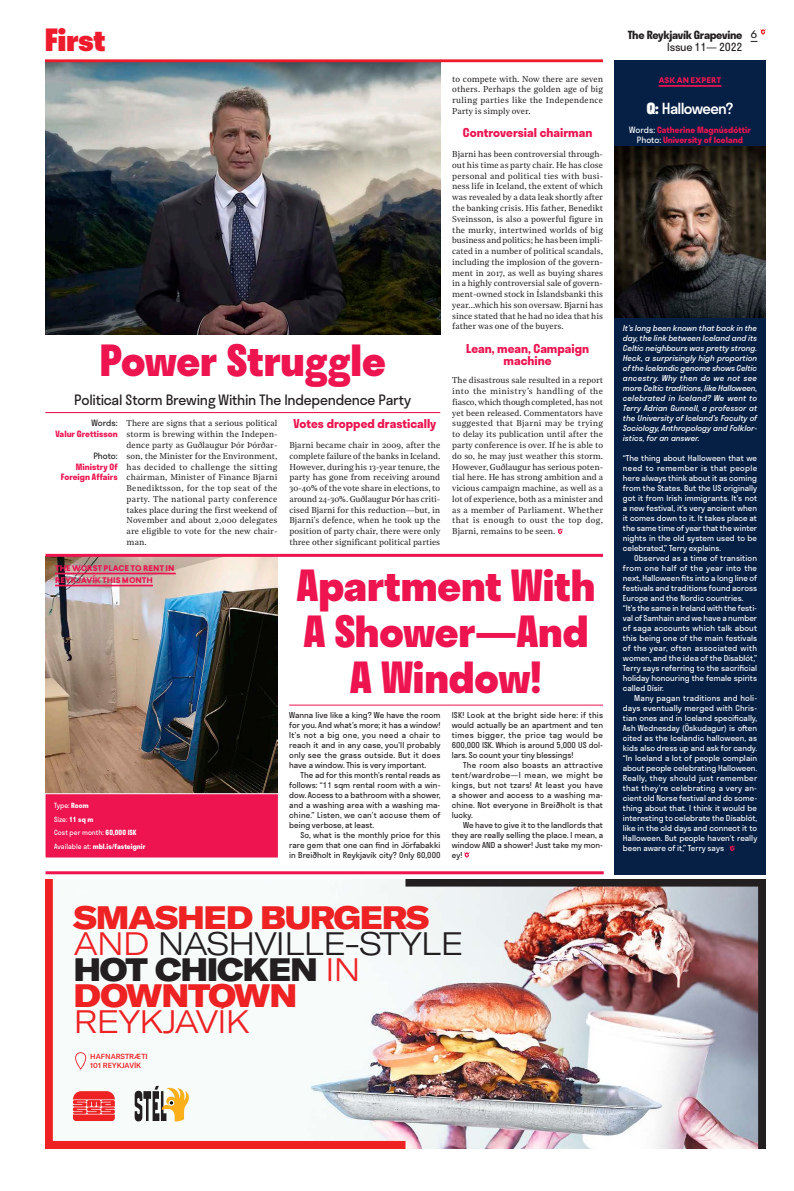
<style>
.page{position:relative;width:794px;height:1191px;background:#fff}
.page>*{position:absolute;margin:0;border:0;box-sizing:border-box;transform-origin:0 0}
.t1{font:800 42px/46px "Stratos";letter-spacing:-.005em;color:#ed1450;text-align:center}
.t2{font:900 expanded 32px/25.9px "GT America";letter-spacing:-.04em;color:#ee2123}
.t3{font:300 expanded 32px "GT America";letter-spacing:-.04em;color:#ee2123}
.t4{font:900 30px "Stratos";letter-spacing:-.005em;color:#ee1b2d}
.t5{font:500 15px "Stratos";letter-spacing:-.045em;color:#fff}
.t6{font:14px "Stratos";letter-spacing:-.015em;color:#231f20}
.t7{font:700 12px/12px "Stratos";color:#ed1450;text-align:center}
.t8{font:700 11px/12px "Stratos";letter-spacing:-.025em;color:#231f20}
.t9{font:900 9px/12px "Firme";letter-spacing:-.005em;color:#ed1450;scale:.95 1}
.t10{font:8.5px/10.8px "Noe Text";color:#231f20;text-align:justify}
.t11{font:700 8.5px/10px "Stratos";letter-spacing:.005em;color:#ed1450;text-align:center}
.t12{font:8.5px "Stratos";color:#231f20}
.t13{font:8px/10px "Stratos";color:#fff;text-align:justify}
.t14{font:8px/10px "Stratos";color:#231f20;text-align:justify}
.t15{font:italic 8px/10px "Stratos";color:#fff;text-align:justify}
.t16{font:500 7.3px/8.8px "GT America";color:#ee2123}
.t17{font:7px/13.7px "Stratos";letter-spacing:.01em;color:#fff;scale:.96 1}
.s1{font-family:"Firme";font-weight:500;font-size:12px}
.s2{font-weight:400}
.s3{font-weight:700}
.s4{font-weight:300}
.s5{font-weight:300;color:#231f20}
.s6{color:#231f20}
.s7{font-weight:900}
.s8{font-weight:400;color:#fff}
</style>
<div class="page">
<hr style="left:289px;top:705px;width:314px;height:1px;background:#ed1450">
<svg style="left:464px;top:851px;width:5px;height:6px"></svg>
<svg style="left:557px;top:528px;width:6px;height:6px"></svg>
<img style="left:45px;top:62px;width:395px;height:273px">
<div style="left:614px;top:60px;width:151px;height:814px;background:#051f45"></div>
<hr style="left:658px;top:85px;width:63px;height:2px;background:#ed1450">
<svg style="left:729px;top:845px;width:6px;height:6px"></svg>
<hr style="left:45px;top:412px;width:395px;height:1px;background:#ed1450">
<hr style="left:45px;top:59px;width:558px;height:3px;background:#ee1b2d">
<hr style="left:46px;top:871px;width:557px;height:3px;background:#ed1450">
<img style="left:614px;top:146px;width:151px;height:172px">
<svg style="left:760px;top:29px;width:5px;height:6px"></svg>
<img style="left:46px;top:557px;width:231px;height:235px">
<hr style="left:46px;top:554px;width:557px;height:3px;background:#ed1450">
<hr style="left:55px;top:572px;width:121px;height:2px;background:#ed1450">
<hr style="left:55px;top:584px;width:98px;height:2px;background:#ed1450">
<div style="left:45px;top:792px;width:233px;height:66px;background:#ed1450"></div>
<img style="left:405px;top:879px;width:360px;height:269px">
<svg style="left:45px;top:879px;width:360px;height:269px"></svg>
<svg style="left:75px;top:1052px;width:11px;height:17px"></svg>
<h3 class="t4" style="left:45px;top:16px;width:62px">First</h3>
<p class="t8" style="left:667px;top:28px;width:92px;text-indent:-39px">The Reykjavík Grapevine <span class="s1">6<br></span><span class="s2">Issue 11— 2022</span></p>
<h1 class="t1" style="left:100px;top:336px;width:287px">Power Struggle</h1>
<h3 class="t6" style="left:74px;top:388px;width:338px">Political Storm Brewing Within The Independence Party</h3>
<p class="t12" style="left:92px;top:416px;width:28px">Words:</p>
<p class="t11" style="left:55px;top:429px;width:64px">Valur Grettisson</p>
<p class="t12" style="left:93px;top:449px;width:26px">Photo:</p>
<p class="t11" style="left:61px;top:461px;width:58px;line-height:10.8px;text-align:right">Ministry Of<br>Foreign Affairs</p>
<p class="t10" style="left:127px;top:417px;width:152px">There are signs that a serious political storm is brewing within the Indepen&shy;dence party as Guðlaugur Þór Þórðar&shy;son, the Minister for the Environment, has decided to challenge the sitting chairman, Minister of Finance Bjarni Benediktsson, for the top seat of the party. The national party conference takes place during the first weekend of November and about 2,000 delegates are eligible to vote for the new chair&shy;man.</p>
<h3 class="t7" style="left:294px;top:417px;width:144px">Votes dropped drastically</h3>
<p class="t10" style="left:289px;top:439px;width:152px">Bjarni became chair in 2009, after the complete failure of the banks in Iceland.<br>However, during his 13-year tenure, the party has gone from receiving around 30-40% of the vote share in elections, to around 24-30%. Guðlaugur Þór has criti&shy;cised Bjarni for this reduction—but, in Bjarni's defence, when he took up the position of party chair, there were only three other significant political parties</p>
<p class="t10" style="left:452px;top:73px;width:152px">to compete with. Now there are seven others. Perhaps the golden age of big ruling parties like the Independence Party is simply over.</p>
<h3 class="t7" style="left:463px;top:126px;width:131px">Controversial chairman</h3>
<p class="t10" style="left:452px;top:148px;width:152px">Bjarni has been controversial through&shy;out his time as party chair. He has close personal and political ties with busi&shy;ness life in Iceland, the extent of which was revealed by a data leak shortly after the banking crisis. His father, Benedikt Sveinsson, is also a powerful figure in the murky, intertwined worlds of big business and politics; he has been impli&shy;cated in a number of political scandals, including the implosion of the govern&shy;ment in 2017, as well as buying shares in a highly controversial sale of govern&shy;ment-owned stock in Íslandsbanki this year…which his son oversaw. Bjarni has since stated that he had no idea that his father was one of the buyers.</p>
<h3 class="t7" style="left:466px;top:342px;width:124px">Lean, mean, Campaign machine</h3>
<p class="t10" style="left:452px;top:374px;width:152px">The disastrous sale resulted in a report into the ministry’s handling of the fiasco, which though completed, has not yet been released. Commentators have suggested that Bjarni may be trying to delay its publication until after the party conference is over. If he is able to do so, he may just weather this storm.<br>However, Guðlaugur has serious poten&shy;tial here. He has strong ambition and a vicious campaign machine, as well as a lot of experience, both as a minister and as a member of Parliament. Whether that is enough to oust the top dog, Bjarni, remains to be seen.</p>
<p class="t9" style="left:55px;top:561px;width:127px">THE WORST PLACE TO RENT IN<br>REYKJAVÍK THIS MONTH</p>
<p class="t17" style="left:54px;top:798px;width:97px">Type: <span class="s3">Room<br></span>Size: <span class="s3">11 sq m<br></span>Cost per month: <span class="s3">60,000 ISK<br></span>Available at: <span class="s3">mbl.is/fasteignir</span></p>
<h1 class="t1" style="left:297px;top:561px;width:300px">Apartment With<br>A Shower—And<br>A Window!</h1>
<p class="t14" style="left:289px;top:709px;width:153px">Wanna live like a king? We have the room for you. And what’s more; it has a window!<br>It’s not a big one, you need a chair to reach it and in any case, you’ll probably only see the grass outside. But it does have a window. This is very important.</p>
<p class="t14" style="left:289px;top:769px;width:153px;text-indent:11px">The ad for this month’s rental reads as follows: “11 sqm rental room with a win&shy;dow. Access to a bathroom with a shower, and a washing area with a washing ma&shy;chine.” Listen, we can’t accuse them of being verbose, at least.</p>
<p class="t14" style="left:289px;top:829px;width:153px;text-indent:11px">So, what is the monthly price for this rare gem that one can find in Jörfabakki in Breiðholt in Reykjavík city? Only 60,000</p>
<p class="t14" style="left:452px;top:709px;width:153px">ISK! Look at the bright side here: if this would actually be an apartment and ten times bigger, the price tag would be 600,000 ISK. Which is around 5,000 US dol&shy;lars. So count your tiny blessings!</p>
<p class="t14" style="left:452px;top:759px;width:153px;text-indent:11px">The room also boasts an attractive tent/wardrobe—I mean, we might be kings, but not tzars! At least you have a shower and access to a washing ma&shy;chine. Not everyone in Breiðholt is that lucky.</p>
<p class="t14" style="left:452px;top:819px;width:153px;text-indent:11px">We have to give it to the landlords that they are really selling the place. I mean, a window AND a shower! Just take my mon&shy;ey!</p>
<h2 class="t2" style="left:73px;top:904px;width:391px">SMASHED BURGERS<br><span class="s4">AND</span> <span class="s5">NASHVILLE-STYLE<br></span><span class="s6">HOT CHICKEN</span> <span class="s4">IN<br></span>DOWNTOWN</h2>
<h2 class="t3" style="left:73px;top:1003px;width:178px">REYKJAVÍK</h2>
<p class="t16" style="left:90px;top:1052px;width:59px">HAFNARSTRÆTI<br>101 REYKJAVÍK</p>
<p class="t9" style="left:658px;top:74px;width:67px">ASK AN EXPERT</p>
<h3 class="t5" style="left:646px;top:96px;width:88px"><span class="s7">Q:</span> Halloween?</h3>
<p class="t11" style="left:629px;top:124px;width:123px"><span class="s8">Words:</span> Catherine Magnúsdóttir<br><span class="s8">Photo:</span> University of Iceland</p>
<p class="t15" style="left:623px;top:323px;width:136px">It’s long been known that back in the day, the link between Iceland and its Celtic neighbours was pretty strong.<br>Heck, a surprisingly high proportion of the Icelandic genome shows Celtic ancestry. Why then do we not see more Celtic traditions, like Halloween, celebrated in Iceland? We went to Terry Adrian Gunnell, a professor at the University of Iceland’s Faculty of Sociology, Anthropology and Folklor&shy;istics, for an answer.</p>
<p class="t13" style="left:623px;top:453px;width:136px">“The thing about Halloween that we need to remember is that people here always think about it as coming from the States. But the US originally got it from Irish immigrants. It’s not a new festival, it’s very ancient when it comes down to it. It takes place at the same time of year that the winter nights in the old system used to be celebrated,” Terry explains.</p>
<p class="t13" style="left:623px;top:553px;width:136px;text-align:left;text-indent:11px">Observed as a time of transition from one half of the year into the next, Halloween fits into a long line of festivals and traditions found across Europe and the Nordic countries. “It’s the same in Ireland with the festi&shy;val of Samhain and we have a number of saga accounts which talk about this being one of the main festivals of the year, often associated with women, and the idea of the Dísablót,” Terry says referring to the sacrificial holiday honouring the female spirits called Dísir.</p>
<p class="t13" style="left:623px;top:693px;width:136px;text-indent:11px">Many pagan traditions and holi&shy;days eventually merged with Chris&shy;tian ones and in Iceland specifically, Ash Wednesday (Öskudagur) is often cited as the Icelandic halloween, as kids also dress up and ask for candy. “In Iceland a lot of people complain about people celebrating Halloween.<br>Really, they should just remember that they’re celebrating a very an&shy;cient old Norse festival and do some&shy;thing about that. I think it would be interesting to celebrate the Dísablót, like in the old days and connect it to Halloween. But people haven’t really been aware of it,” Terry says</p>
</div>
